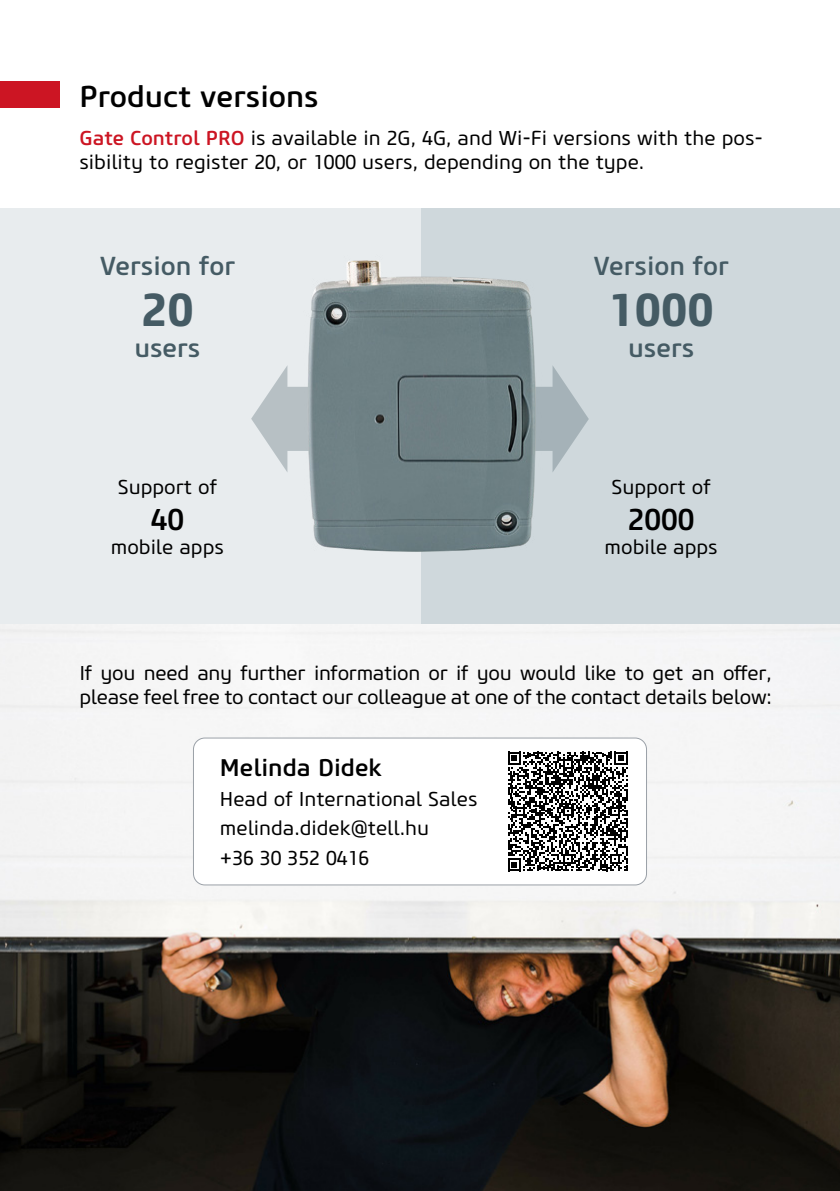
<style>
.page{position:relative;width:840px;height:1191px;background:#fff}
.page>*{position:absolute;margin:0;border:0;box-sizing:border-box;transform-origin:0 0}
.t1{font:700 46px "Core Sans M65";color:#455b64}
.t2{font:500 30px "Core Sans M55";color:#000}
.t3{font:500 26px "Core Sans M55";color:#455b64}
.t4{font:500 24px "Core Sans M55";color:#000}
.t5{font:20px/24px "Core Sans M45";color:#000}
.s1{font-family:"Core Sans M55";font-weight:500;color:#cc1523}
</style>
<div class="page">
<div style="left:420px;top:208px;width:419px;height:416px;background:#cfd8dc"></div>
<div style="left:0;top:208px;width:420px;height:416px;background:#e8ecee"></div>
<svg style="left:251px;top:365px;width:337px;height:107px"></svg>
<img style="left:0;top:624px;width:839px;height:567px">
<div style="left:0;top:81px;width:60px;height:27px;background:#cc1523"></div>
<img style="left:289px;top:249px;width:261px;height:310px">
<div style="left:193px;top:738px;width:453px;height:147px;background:#fff;border-radius:11px"></div>
<div style="left:193px;top:737px;width:453px;height:148px;border:1px solid #9ba1a8;border-radius:11px"></div>
<svg style="left:508px;top:751px;width:119px;height:120px"></svg>
<h2 class="t2" style="left:79px;top:78px;width:240px">Product versions</h2>
<p class="t5" style="left:79px;top:126px;width:684px"><span class="s1">Gate Control PRO</span> is available in 2G, 4G, and Wi-Fi versions with the pos&shy;sibility to register 20, or 1000 users, depending on the type.</p>
<h3 class="t3" style="left:100px;top:250px;width:137px">Version for</h3>
<h3 class="t3" style="left:593px;top:250px;width:137px">Version for</h3>
<h1 class="t1" style="left:141px;top:281px;width:54px">20</h1>
<h1 class="t1" style="left:608px;top:281px;width:107px">1000</h1>
<h3 class="t3" style="left:134px;top:332px;width:68px">users</h3>
<h3 class="t3" style="left:627px;top:332px;width:68px">users</h3>
<p class="t5" style="left:118px;top:476px;width:101px">Support of</p>
<h2 class="t2" style="left:151px;top:501px;width:35px">40</h2>
<p class="t5" style="left:111px;top:536px;width:115px">mobile apps</p>
<p class="t5" style="left:611px;top:476px;width:101px">Support of</p>
<h2 class="t2" style="left:627px;top:501px;width:68px">2000</h2>
<p class="t5" style="left:604px;top:536px;width:115px">mobile apps</p>
<p class="t5" style="left:79px;top:661px;width:693px">If you need any further information or if you would like to get an offer, please feel free to contact our colleague at one of the contact details below:</p>
<p class="t4" style="left:220px;top:752px;width:163px">Melinda Didek</p>
<p class="t5" style="left:220px;top:784px;width:259px;line-height:29.6px">Head of International Sales melinda.didek@tell.hu<br>+36 30 352 0416</p>
</div>
